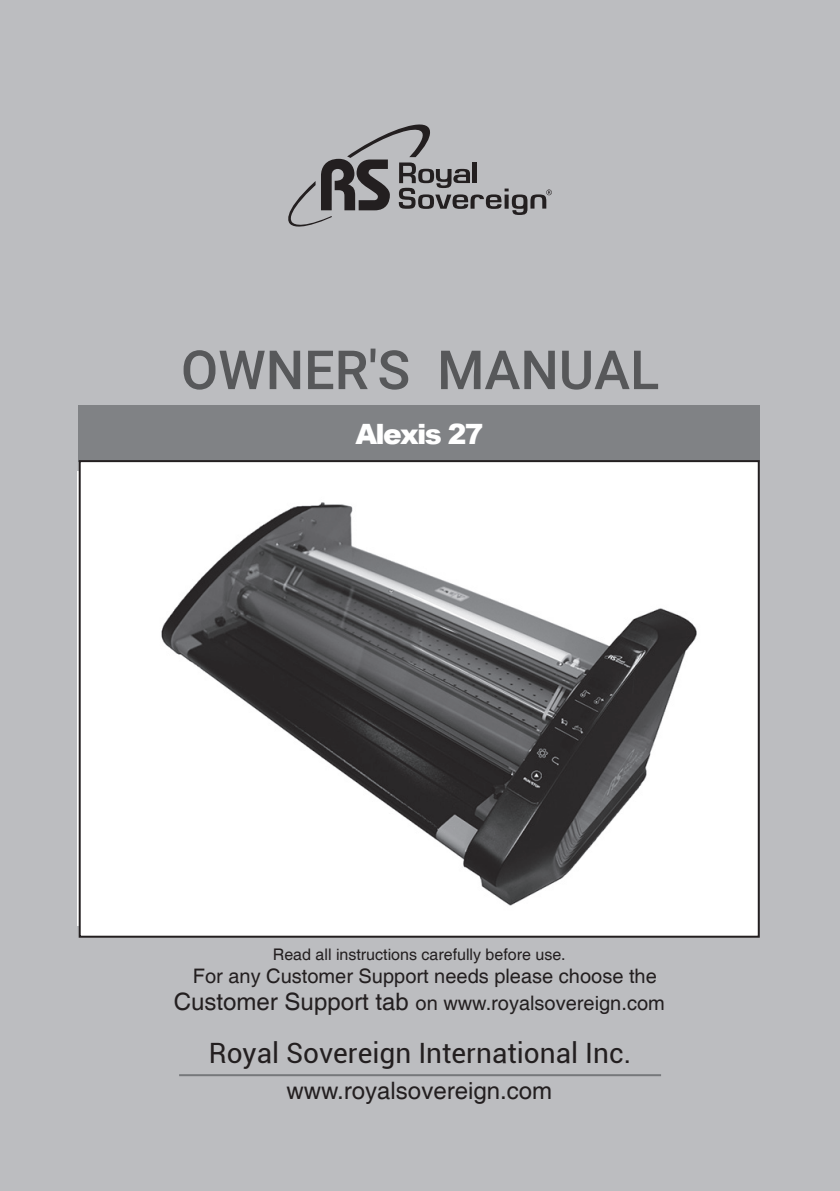
<style>
.page{position:relative;width:840px;height:1191px;background:#fff}
.page>*{position:absolute;margin:0;border:0;box-sizing:border-box;transform-origin:0 0}
.t1{font:500 54px "Roboto";color:#57585a}
.t2{font:28px "Roboto";color:#231f20}
.t3{font:900 28px "Arial";letter-spacing:-.06em;color:#fff}
.t4{font:24px "Helvetica";color:#231f20}
.t5{font:20px/27.4px "Helvetica";color:#231f20;text-align:center}
.t6{font:16px "Helvetica";color:#231f20}
.s1{font-size:24px}
</style>
<div class="page">
<div style="left:0;top:0;width:839px;height:1191px;background:#bcbdc0"></div>
<div style="left:79px;top:405px;width:680px;height:56px;background:#808285"></div>
<div style="left:80px;top:461px;width:678px;height:475px;background:#fff"></div>
<img style="left:77px;top:471px;width:620px;height:454px">
<div style="left:79px;top:460px;width:680px;height:477px;border:2px solid #231f20"></div>
<hr style="left:179px;top:1074px;width:481px;height:2px;background:#76787b">
<svg style="left:288px;top:124px;width:263px;height:103px"></svg>
<h1 class="t1" style="left:181px;top:332px;width:479px">OWNER'S MANUAL</h1>
<h2 class="t3" style="left:355px;top:413px;width:129px">Alexis 27</h2>
<p class="t6" style="left:273px;top:945px;width:294px">Read all instructions carefully before use.</p>
<p class="t5" style="left:174px;top:962px;width:492px">For any Customer Support needs please choose the<br><span class="s1">Customer Support tab</span> on www.royalsovereign.com</p>
<h2 class="t2" style="left:209px;top:1033px;width:423px">Royal Sovereign International Inc.</h2>
<p class="t4" style="left:286px;top:1076px;width:267px">www.royalsovereign.com</p>
</div>
